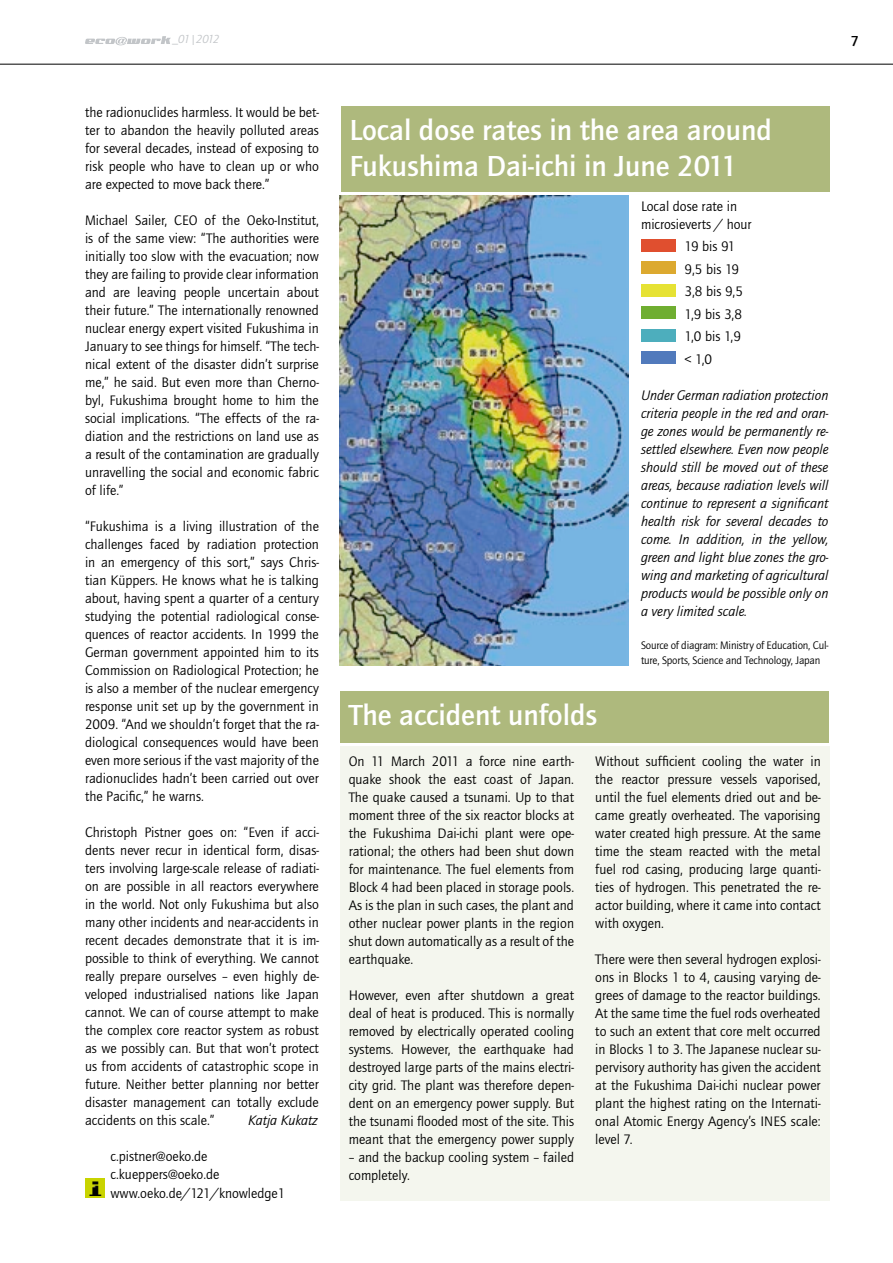
<style>
.page{position:relative;width:893px;height:1263px;background:#fff}
.page>*{position:absolute;margin:0;border:0;box-sizing:border-box;transform-origin:0 0}
.t1{font:700 30px/36px "Quay Itc T";color:#fff}
.t2{font:700 15px "Quay Itc T";color:#000}
.t3{font:14.25px/18px "Quay Itc T";color:#000;text-align:justify}
.t4{font:italic 14.25px/18px "Quay Itc T";color:#000;text-align:justify}
.t5{font:italic 12px "Quay Itc T";letter-spacing:-.075em;color:#c2c5c8}
.t6{font:11.25px/15px "Quay Itc T";letter-spacing:-.015em;color:#000}
.s1{font-style:normal}
</style>
<div class="page">
<svg style="left:85px;top:1178px;width:19px;height:19px"></svg>
<img style="left:88px;top:1180px;width:15px;height:15px">
<hr style="left:0;top:64px;width:893px;height:1px;background:#000">
<img style="left:340px;top:196px;width:288px;height:469px">
<div style="left:340px;top:691px;width:488px;height:51px;background:#aeb97d"></div>
<div style="left:340px;top:746px;width:489px;height:454px;background:#f4f6ee"></div>
<div style="left:641px;top:239px;width:34px;height:12px;background:#e04f2f"></div>
<div style="left:641px;top:261px;width:34px;height:13px;background:#dca92f"></div>
<div style="left:641px;top:284px;width:34px;height:12px;background:#e6e234"></div>
<div style="left:641px;top:306px;width:34px;height:13px;background:#6fae31"></div>
<div style="left:641px;top:329px;width:34px;height:12px;background:#4daebd"></div>
<div style="left:641px;top:351px;width:34px;height:13px;background:#517abc"></div>
<div style="left:341px;top:106px;width:488px;height:85px;background:#aeb97d"></div>
<svg style="left:85px;top:36px;width:86px;height:9px"></svg>
<p class="t5" style="left:172px;top:33px;width:49px"><span class="s1">_</span>01|2012</p>
<p class="t3" style="left:85px;top:104px;width:235px">the radionuclides harmless. It would be bet&shy;ter to abandon the heavily polluted areas for several decades, instead of exposing to risk people who have to clean up or who are expected to move back there.”</p>
<p class="t3" style="left:85px;top:212px;width:235px">Michael Sailer, CEO of the Oeko-Institut, is of the same view: “The authorities were initially too slow with the evacuation; now they are failing to provide clear information and are leaving people uncertain about their future.” The internationally renowned nuclear energy expert visited Fukushima in January to see things for himself. “The tech&shy;nical extent of the disaster didn’t surprise me,” he said. But even more than Cherno&shy;byl, Fukushima brought home to him the social implications. “The effects of the ra&shy;diation and the restrictions on land use as a result of the contamination are gradually unravelling the social and economic fabric of life.”</p>
<p class="t3" style="left:85px;top:518px;width:235px">“Fukushima is a living illustration of the challenges faced by radiation protection in an emergency of this sort,” says Chris&shy;tian Küppers. He knows what he is talking about, having spent a quarter of a century studying the potential radiological conse&shy;quences of reactor accidents. In 1999 the German government appointed him to its Commission on Radiological Protection; he is also a member of the nuclear emergency response unit set up by the government in 2009. “And we shouldn’t forget that the ra&shy;diological consequences would have been even more serious if the vast majority of the radionuclides hadn’t been carried out over the Pacific,” he warns.</p>
<p class="t3" style="left:85px;top:824px;width:235px">Christoph Pistner goes on: “Even if acci&shy;dents never recur in identical form, disas&shy;ters involving large-scale release of radiati&shy;on are possible in all reactors everywhere in the world. Not only Fukushima but also many other incidents and near-accidents in recent decades demonstrate that it is im&shy;possible to think of everything. We cannot really prepare ourselves – even highly de&shy;veloped industrialised nations like Japan cannot. We can of course attempt to make the complex core reactor system as robust as we possibly can. But that won’t protect us from accidents of catastrophic scope in future. Neither better planning nor better disaster management can totally exclude accidents on this scale.”</p>
<p class="t4" style="left:248px;top:1112px;width:71px">Katja Kukatz</p>
<p class="t3" style="left:111px;top:1148px;width:176px;text-align:left">c.pistner@oeko.de c.kueppers@oeko.de www.oeko.de/121/knowledge1</p>
<p class="t2" style="left:851px;top:32px;width:10px">7</p>
<h1 class="t1" style="left:349px;top:112px;width:424px">Local dose rates in the area around<br>Fukushima Dai-ichi in June 2011</h1>
<p class="t3" style="left:641px;top:197px;width:112px">Local dose rate in microsieverts / hour</p>
<p class="t3" style="left:684px;top:235px;width:60px;line-height:22.5px;text-align:left">19 bis 91<br>9,5 bis 19<br>3,8 bis 9,5<br>1,9 bis 3,8<br>1,0 bis 1,9 &lt; 1,0</p>
<p class="t4" style="left:641px;top:386px;width:189px">Under German radiation protection criteria people in the red and oran&shy;ge zones would be permanently re&shy;settled elsewhere. Even now people should still be moved out of these areas, because radiation levels will continue to represent a significant health risk for several decades to come. In addition, in the yellow, green and light blue zones the gro&shy;wing and marketing of agricultural products would be possible only on a very limited scale.</p>
<p class="t6" style="left:641px;top:638px;width:189px">Source of diagram: Ministry of Education, Cul&shy;ture, Sports, Science and Technology, Japan</p>
<h1 class="t1" style="left:349px;top:697px;width:250px">The accident unfolds</h1>
<p class="t3" style="left:349px;top:752px;width:227px">On 11 March 2011 a force nine earth&shy;quake shook the east coast of Japan.<br>The quake caused a tsunami. Up to that moment three of the six reactor blocks at the Fukushima Dai-ichi plant were ope&shy;rational; the others had been shut down for maintenance. The fuel elements from Block 4 had been placed in storage pools.<br>As is the plan in such cases, the plant and other nuclear power plants in the region shut down automatically as a result of the earthquake.</p>
<p class="t3" style="left:349px;top:986px;width:227px">However, even after shutdown a great deal of heat is produced. This is normally removed by electrically operated cooling systems. However, the earthquake had destroyed large parts of the mains electri&shy;city grid. The plant was therefore depen&shy;dent on an emergency power supply. But the tsunami flooded most of the site. This meant that the emergency power supply</p>
<p class="t3" style="left:349px;top:1148px;width:227px">– and the backup cooling system – failed completely.</p>
<p class="t3" style="left:595px;top:752px;width:227px">Without sufficient cooling the water in the reactor pressure vessels vaporised, until the fuel elements dried out and be&shy;came greatly overheated. The vaporising water created high pressure. At the same time the steam reacted with the metal fuel rod casing, producing large quanti&shy;ties of hydrogen. This penetrated the re&shy;actor building, where it came into contact with oxygen.</p>
<p class="t3" style="left:595px;top:950px;width:227px">There were then several hydrogen explosi&shy;ons in Blocks 1 to 4, causing varying de&shy;grees of damage to the reactor buildings.<br>At the same time the fuel rods overheated to such an extent that core melt occurred in Blocks 1 to 3. The Japanese nuclear su&shy;pervisory authority has given the accident at the Fukushima Dai-ichi nuclear power plant the highest rating on the Internati&shy;onal Atomic Energy Agency’s INES scale: level 7.</p>
</div>
